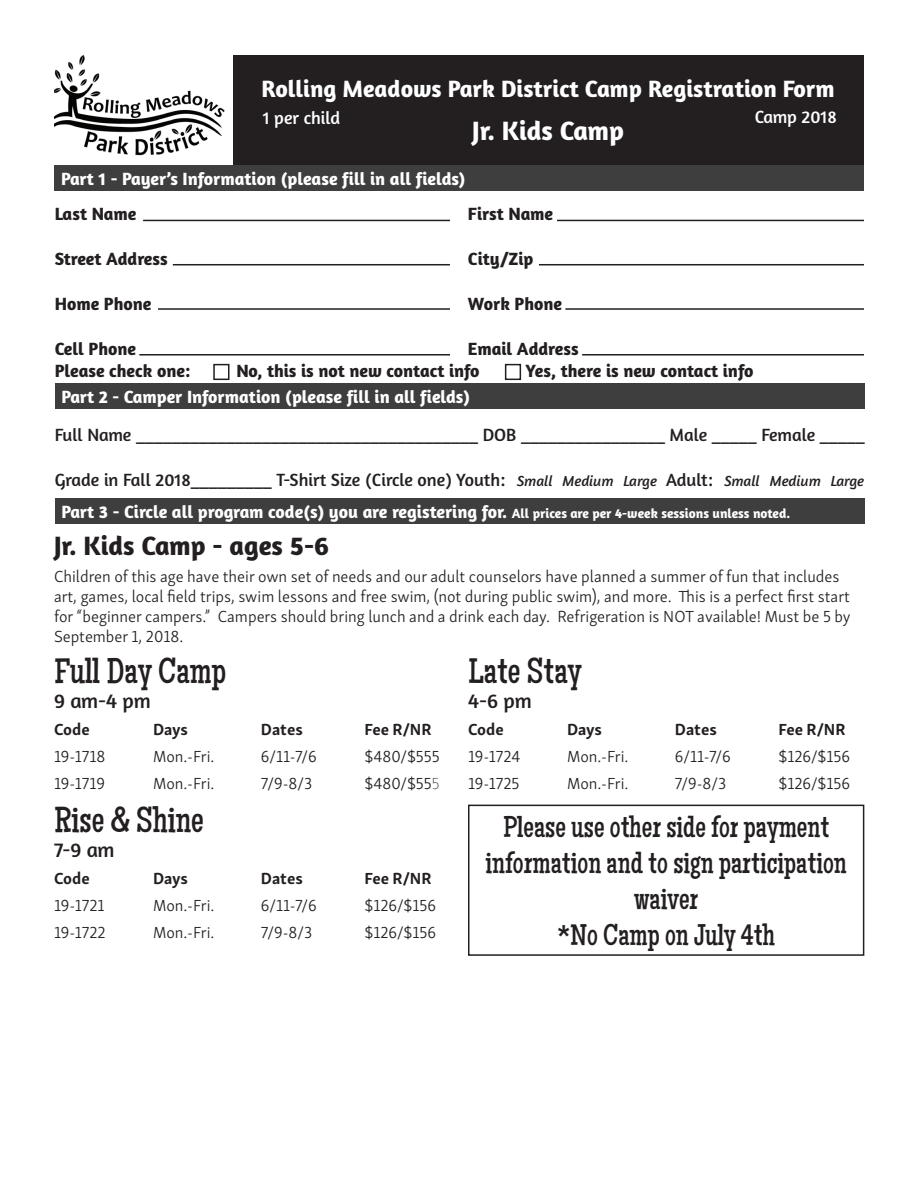
<style>
.page{position:relative;width:918px;height:1188px;background:#fff}
.page>*{position:absolute;margin:0;border:0;box-sizing:border-box;transform-origin:0 0}
.t1{font:36px "Maiden Orange";color:#231f20}
.t2{font:30px/36px "Maiden Orange";color:#231f20;text-align:center}
.t3{font:700 27px "Amaranth";color:#231f20}
.t4{font:700 27px "Amaranth";color:#fff}
.t5{font:700 24px "Amaranth";color:#fff}
.t6{font:21px "Amaranth";letter-spacing:-.01em;color:#231f20}
.t7{font:18px/32.2px "Amaranth";color:#231f20}
.t8{font:700 18px "Amaranth";color:#231f20}
.t9{font:700 18px "Amaranth";color:#fff}
.t10{font:18px "Amaranth";color:#fff}
.t11{font:300 16.5px/19.8px "Skolar Sans Latn";color:#231f20}
.t12{font:700 16.5px "Skolar Sans Latn";color:#231f20}
.s1{font-style:italic;font-size:15px}
.s2{font-weight:700;color:#fff}
.s3{font-weight:700;font-size:13.5px;color:#fff}
.s4{font-weight:100}
</style>
<div class="page">
<div style="left:143px;top:55px;width:721px;height:111px;background:#231f20"></div>
<img style="left:54px;top:55px;width:178px;height:111px">
<div style="left:54px;top:166px;width:810px;height:25px;background:#3e3e3f"></div>
<hr style="left:143px;top:220px;width:307px;height:1px;background:#231f20">
<hr style="left:173px;top:264px;width:277px;height:1px;background:#231f20">
<hr style="left:158px;top:308px;width:292px;height:2px;background:#231f20">
<hr style="left:139px;top:354px;width:311px;height:2px;background:#231f20">
<hr style="left:557px;top:220px;width:307px;height:1px;background:#231f20">
<hr style="left:539px;top:264px;width:325px;height:1px;background:#231f20">
<hr style="left:565px;top:308px;width:299px;height:2px;background:#231f20">
<hr style="left:582px;top:354px;width:282px;height:2px;background:#231f20">
<div style="left:213px;top:364px;width:17px;height:16px;border:2px solid #231f20"></div>
<div style="left:505px;top:364px;width:16px;height:16px;border:2px solid #231f20"></div>
<div style="left:55px;top:383px;width:809px;height:26px;background:#3e3e3f"></div>
<div style="left:55px;top:498px;width:809px;height:26px;background:#3e3e3f"></div>
<div style="left:468px;top:805px;width:396px;height:151px;border:2px solid #231f20"></div>
<h3 class="t5" style="left:262px;top:73px;width:575px">Rolling Meadows Park District Camp Registration Form</h3>
<p class="t10" style="left:263px;top:107px;width:79px">1 per child</p>
<p class="t10" style="left:755px;top:106px;width:84px">Camp 2018</p>
<h3 class="t4" style="left:472px;top:114px;width:153px">Jr. Kids Camp</h3>
<p class="t9" style="left:61px;top:168px;width:406px">Part 1 - Payer’s Information (please fill in all fields)</p>
<p class="t8" style="left:55px;top:203px;width:83px">Last Name</p>
<p class="t8" style="left:55px;top:248px;width:115px">Street Address</p>
<p class="t8" style="left:55px;top:293px;width:98px">Home Phone</p>
<p class="t8" style="left:55px;top:338px;width:83px">Cell Phone</p>
<p class="t8" style="left:468px;top:203px;width:87px">First Name</p>
<p class="t8" style="left:468px;top:248px;width:67px">City/Zip</p>
<p class="t8" style="left:468px;top:293px;width:96px">Work Phone</p>
<p class="t8" style="left:468px;top:338px;width:112px">Email Address</p>
<p class="t8" style="left:55px;top:360px;width:137px">Please check one:</p>
<p class="t8" style="left:236px;top:360px;width:245px">No, this is not new contact info</p>
<p class="t8" style="left:526px;top:360px;width:229px">Yes, there is new contact info</p>
<p class="t9" style="left:62px;top:385px;width:410px">Part 2 - Camper Information (please fill in all fields)</p>
<p class="t7" style="left:55px;top:418px;width:812px">Full Name ______________________________________ DOB ________________ Male _____ Female _____</p>
<p class="t7" style="left:62px;top:463px;width:804px;text-indent:-7px">Grade in Fall 2018_________ T-Shirt Size (Circle one) Youth: <span class="s1">Small Medium Large</span> Adult: <span class="s1">Small Medium Large<br></span><span class="s2">Part 3 - Circle all program code(s) you are registering for.</span> <span class="s3">All prices are per 4-week sessions unless noted.</span></p>
<h3 class="t3" style="left:54px;top:529px;width:276px">Jr. Kids Camp - ages 5-6</h3>
<p class="t11" style="left:54px;top:566px;width:798px">Children of this age have their own set of needs and our adult counselors have planned a summer of fun that includes art, games, local field trips, swim lessons and free swim, (not during public swim), and more. This is a perfect first start for “beginner campers.” Campers should bring lunch and a drink each day. Refrigeration is NOT available! Must be 5 by September 1, 2018.</p>
<h1 class="t1" style="left:54px;top:650px;width:174px">Full Day Camp</h1>
<p class="t6" style="left:54px;top:688px;width:98px">9 am-4 pm</p>
<p class="t12" style="left:54px;top:716px;width:37px">Code</p>
<p class="t12" style="left:153px;top:716px;width:36px">Days</p>
<p class="t12" style="left:261px;top:716px;width:43px">Dates</p>
<p class="t12" style="left:364px;top:716px;width:69px">Fee R/NR</p>
<p class="t11" style="left:54px;top:745px;width:53px">19-1718</p>
<p class="t11" style="left:153px;top:745px;width:63px">Mon.-Fri.</p>
<p class="t11" style="left:261px;top:745px;width:57px">6/11-7/6</p>
<p class="t11" style="left:364px;top:745px;width:77px">$480/$555</p>
<p class="t11" style="left:54px;top:772px;width:53px">19-1719</p>
<p class="t11" style="left:153px;top:772px;width:63px">Mon.-Fri.</p>
<p class="t11" style="left:261px;top:772px;width:53px">7/9-8/3</p>
<p class="t11" style="left:364px;top:772px;width:77px">$480/$55<span class="s4">5</span></p>
<h1 class="t1" style="left:54px;top:800px;width:151px">Rise &amp; Shine</h1>
<p class="t6" style="left:54px;top:838px;width:62px">7-9 am</p>
<p class="t12" style="left:54px;top:865px;width:37px">Code</p>
<p class="t12" style="left:153px;top:865px;width:36px">Days</p>
<p class="t12" style="left:261px;top:865px;width:43px">Dates</p>
<p class="t12" style="left:364px;top:865px;width:69px">Fee R/NR</p>
<p class="t11" style="left:54px;top:895px;width:52px">19-1721</p>
<p class="t11" style="left:153px;top:895px;width:63px">Mon.-Fri.</p>
<p class="t11" style="left:261px;top:895px;width:57px">6/11-7/6</p>
<p class="t11" style="left:364px;top:895px;width:73px">$126/$156</p>
<p class="t11" style="left:54px;top:922px;width:53px">19-1722</p>
<p class="t11" style="left:153px;top:922px;width:63px">Mon.-Fri.</p>
<p class="t11" style="left:261px;top:922px;width:53px">7/9-8/3</p>
<p class="t11" style="left:364px;top:922px;width:73px">$126/$156</p>
<h1 class="t1" style="left:468px;top:650px;width:115px">Late Stay</h1>
<p class="t6" style="left:468px;top:688px;width:65px">4-6 pm</p>
<p class="t12" style="left:468px;top:716px;width:37px">Code</p>
<p class="t12" style="left:567px;top:716px;width:36px">Days</p>
<p class="t12" style="left:675px;top:716px;width:43px">Dates</p>
<p class="t12" style="left:778px;top:716px;width:69px">Fee R/NR</p>
<p class="t11" style="left:468px;top:745px;width:54px">19-1724</p>
<p class="t11" style="left:567px;top:745px;width:63px">Mon.-Fri.</p>
<p class="t11" style="left:675px;top:745px;width:57px">6/11-7/6</p>
<p class="t11" style="left:778px;top:745px;width:73px">$126/$156</p>
<p class="t11" style="left:468px;top:772px;width:53px">19-1725</p>
<p class="t11" style="left:567px;top:772px;width:63px">Mon.-Fri.</p>
<p class="t11" style="left:675px;top:772px;width:53px">7/9-8/3</p>
<p class="t11" style="left:778px;top:772px;width:73px">$126/$156</p>
<h2 class="t2" style="left:486px;top:810px;width:363px">Please use other side for payment information and to sign participation waiver<br>*No Camp on July 4th</h2>
</div>
